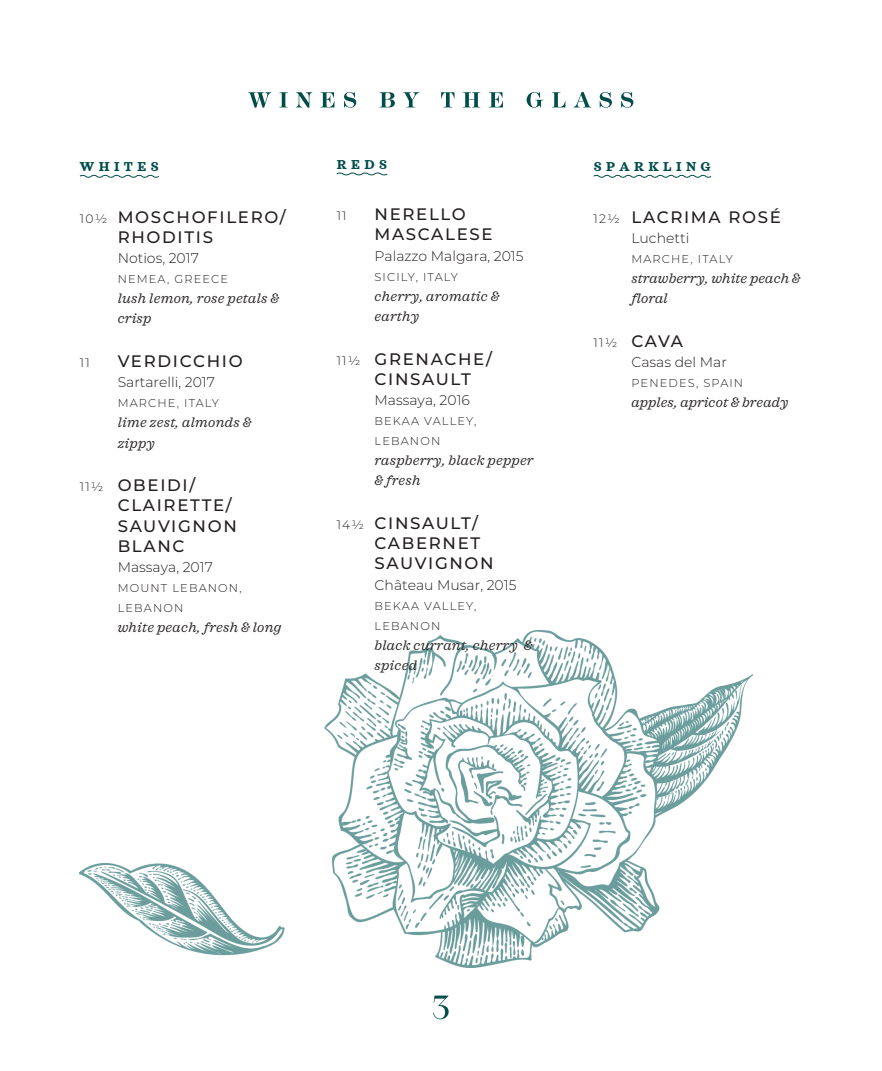
<style>
.page{position:relative;width:882px;height:1071px;background:#fff}
.page>*{position:absolute;margin:0;border:0;box-sizing:border-box;transform-origin:0 0}
.t1{font:500 16.62px/20.1px "Montserrat";letter-spacing:.1em;color:#231f20}
.t2{font:italic 14px/20.1px "Sagona";letter-spacing:.02em;color:#231f20}
.t3{font:300 14px "Montserrat";color:#231f20}
.t4{font:700 13.12px "Sagona";letter-spacing:.335em;color:#004d4a}
.t5{font:300 12.25px "Montserrat";color:#231f20}
.t6{font:300 11.38px/20.1px "Montserrat";letter-spacing:.1em;color:#231f20}
.s1{font-weight:300;font-size:12.25px}
</style>
<div class="page">
<img style="left:80px;top:630px;width:673px;height:337px">
<svg style="left:433px;top:996px;width:16px;height:23px"></svg>
<svg style="left:79px;top:174px;width:80px;height:4px"></svg>
<svg style="left:336px;top:172px;width:52px;height:4px"></svg>
<svg style="left:593px;top:174px;width:119px;height:4px"></svg>
<svg style="left:248px;top:92px;width:385px;height:16px"></svg>
<p class="t4" style="left:80px;top:158px;width:80px">WHITES</p>
<p class="t1" style="left:118px;top:206px;width:169px;text-indent:-38px"><span class="s1">10½</span> MOSCHOFILERO/<br>RHODITIS</p>
<p class="t3" style="left:118px;top:248px;width:83px">Notios, 2017</p>
<p class="t6" style="left:118px;top:269px;width:112px">NEMEA, GREECE</p>
<p class="t2" style="left:118px;top:288px;width:163px">lush lemon, rose petals &amp; crisp</p>
<p class="t5" style="left:80px;top:354px;width:11px">11</p>
<p class="t1" style="left:118px;top:350px;width:127px">VERDICCHIO</p>
<p class="t3" style="left:118px;top:373px;width:99px">Sartarelli, 2017</p>
<p class="t6" style="left:118px;top:393px;width:103px">MARCHE, ITALY</p>
<p class="t2" style="left:118px;top:413px;width:135px">lime zest, almonds &amp; zippy</p>
<p class="t1" style="left:118px;top:475px;width:121px;text-indent:-38px"><span class="s1">11½</span> OBEIDI/<br>CLAIRETTE/<br>SAUVIGNON<br>BLANC</p>
<p class="t3" style="left:118px;top:557px;width:97px">Massaya, 2017</p>
<p class="t6" style="left:118px;top:577px;width:125px">MOUNT LEBANON,<br>LEBANON</p>
<p class="t2" style="left:118px;top:617px;width:165px">white peach, fresh &amp; long</p>
<p class="t4" style="left:337px;top:156px;width:52px">REDS</p>
<p class="t5" style="left:337px;top:208px;width:11px">11</p>
<p class="t1" style="left:375px;top:204px;width:120px">NERELLO<br>MASCALESE</p>
<p class="t3" style="left:375px;top:246px;width:151px">Palazzo Malgara, 2015</p>
<p class="t6" style="left:375px;top:266px;width:85px">SICILY, ITALY</p>
<p class="t2" style="left:375px;top:286px;width:126px">cherry, aromatic &amp; earthy</p>
<p class="t1" style="left:375px;top:348px;width:119px;text-indent:-38px"><span class="s1">11½</span> GRENACHE/<br>CINSAULT</p>
<p class="t3" style="left:375px;top:390px;width:97px">Massaya, 2016</p>
<p class="t6" style="left:375px;top:411px;width:103px">BEKAA VALLEY,<br>LEBANON</p>
<p class="t2" style="left:375px;top:451px;width:160px">raspberry, black pepper &amp; fresh</p>
<p class="t1" style="left:375px;top:513px;width:121px;text-indent:-38px"><span class="s1">14½</span> CINSAULT/<br>CABERNET<br>SAUVIGNON</p>
<p class="t3" style="left:375px;top:575px;width:144px">Château Musar, 2015</p>
<p class="t6" style="left:375px;top:595px;width:103px">BEKAA VALLEY,<br>LEBANON</p>
<p class="t2" style="left:375px;top:635px;width:159px">black currant, cherry &amp; spiced</p>
<p class="t4" style="left:594px;top:158px;width:119px">SPARKLING</p>
<p class="t1" style="left:594px;top:206px;width:189px"><span class="s1">12½</span> LACRIMA ROSÉ</p>
<p class="t3" style="left:631px;top:228px;width:59px">Luchetti</p>
<p class="t6" style="left:631px;top:248px;width:103px">MARCHE, ITALY</p>
<p class="t2" style="left:631px;top:268px;width:171px">strawberry, white peach &amp; floral</p>
<p class="t1" style="left:594px;top:330px;width:91px"><span class="s1">11½</span> CAVA</p>
<p class="t3" style="left:631px;top:353px;width:97px">Casas del Mar</p>
<p class="t6" style="left:631px;top:373px;width:113px">PENEDES, SPAIN</p>
<p class="t2" style="left:631px;top:393px;width:159px">apples, apricot &amp; bready</p>
</div>
